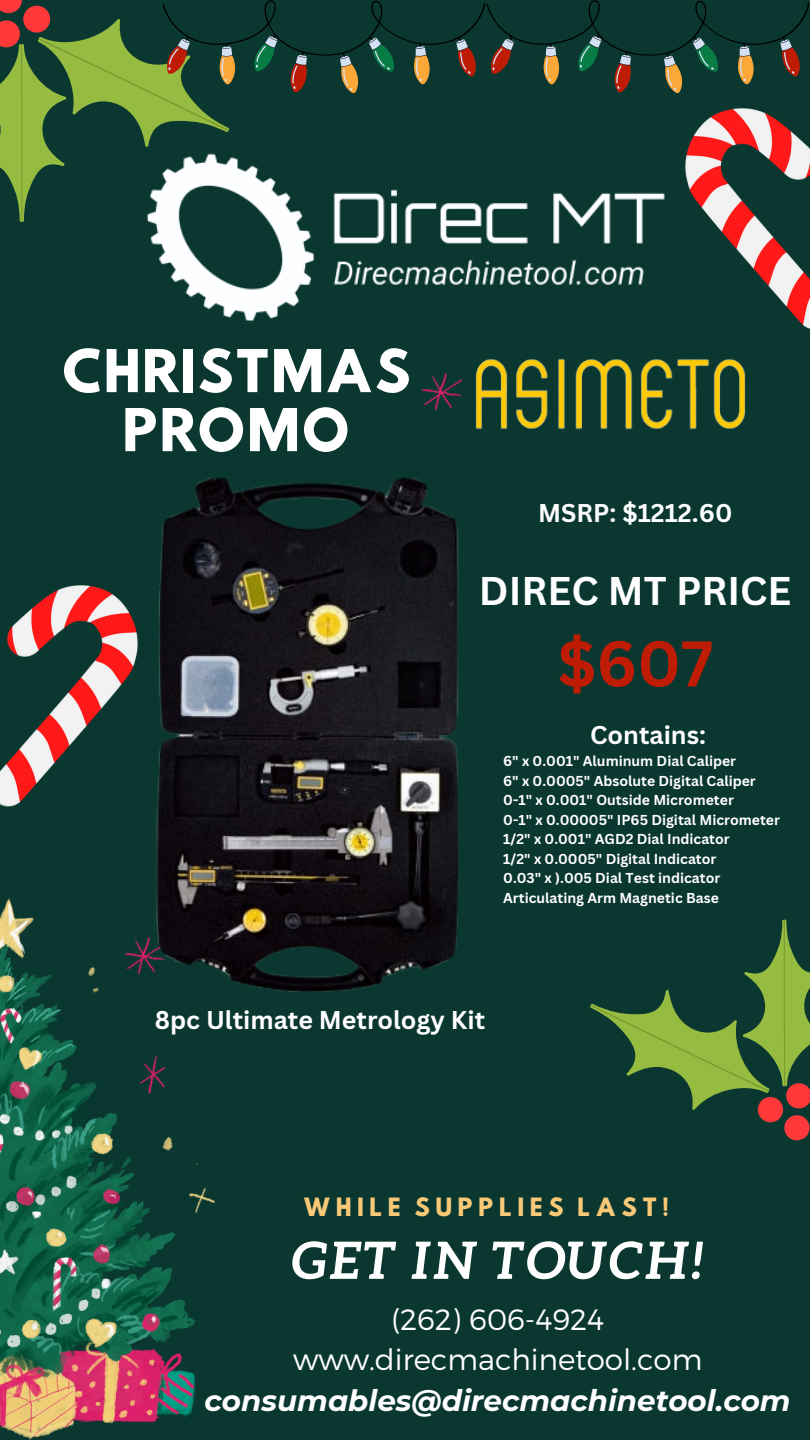
<style>
.page{position:relative;width:810px;height:1440px;background:#0b3731}
.page>*{position:absolute;margin:0;border:0;box-sizing:border-box;transform-origin:0 0}
.t1{font:700 63px "Canva Sans";color:#bf1c06}
.t2{font:52.3px "Hussar Bd";color:#fff}
.t3{font:italic 700 51.4px "Aleo";letter-spacing:.015em;color:#fff}
.t4{font:700 39px "Canva Sans";color:#fff}
.t5{font:300 29.4px "Montserrat";color:#fff}
.t6{font:italic 700 29.4px "Montserrat";color:#fff}
.t7{font:700 25px "Canva Sans";color:#fff}
.t8{font:22.4px "Hussar Bd";letter-spacing:.21em;color:#f9c977}
.t9{font:700 14px "Canva Sans";color:#fff}
</style>
<div class="page">
<img style="left:0;top:601px;width:41px;height:205px">
<img style="left:720px;top:230px;width:90px;height:99px">
<svg style="left:590px;top:919px;width:220px;height:222px"></svg>
<img style="left:0;top:898px;width:214px;height:542px">
<svg style="left:0;top:0;width:810px;height:230px"></svg>
<img style="left:575px;top:359px;width:171px;height:71px">
<img style="left:118px;top:0;width:574px;height:285px">
<img style="left:41px;top:254px;width:525px;height:798px">
<p class="t2" style="left:61px;top:345px;width:352px">CHRISTMAS</p>
<p class="t2" style="left:122px;top:404px;width:230px">PROMO</p>
<p class="t7" style="left:538px;top:495px;width:196px">MSRP: $1212.60</p>
<p class="t4" style="left:479px;top:564px;width:314px">DIREC MT PRICE</p>
<p class="t1" style="left:558px;top:619px;width:157px">$607</p>
<p class="t7" style="left:590px;top:718px;width:117px">Contains:</p>
<p class="t9" style="left:503px;top:751px;width:234px">6" x 0.001" Aluminum Dial Caliper</p>
<p class="t9" style="left:503px;top:771px;width:254px">6" x 0.0005" Absolute Digital Caliper</p>
<p class="t9" style="left:503px;top:790px;width:232px">0-1" x 0.001" Outside Micrometer</p>
<p class="t9" style="left:503px;top:810px;width:278px">0-1" x 0.00005" IP65 Digital Micrometer</p>
<p class="t9" style="left:503px;top:829px;width:228px">1/2" x 0.001" AGD2 Dial Indicator</p>
<p class="t9" style="left:503px;top:849px;width:215px">1/2" x 0.0005" Digital Indicator</p>
<p class="t9" style="left:503px;top:868px;width:219px">0.03" x ).005 Dial Test indicator</p>
<p class="t9" style="left:503px;top:888px;width:217px">Articulating Arm Magnetic Base</p>
<p class="t7" style="left:155px;top:1002px;width:332px">8pc Ultimate Metrology Kit</p>
<p class="t8" style="left:303px;top:1196px;width:367px">WHILE SUPPLIES LAST!</p>
<p class="t3" style="left:291px;top:1231px;width:414px">GET IN TOUCH!</p>
<p class="t5" style="left:391px;top:1300px;width:215px">(262) 606-4924</p>
<p class="t5" style="left:293px;top:1341px;width:411px">www.direcmachinetool.com</p>
<p class="t6" style="left:205px;top:1382px;width:588px">consumables@direcmachinetool.com</p>
</div>
